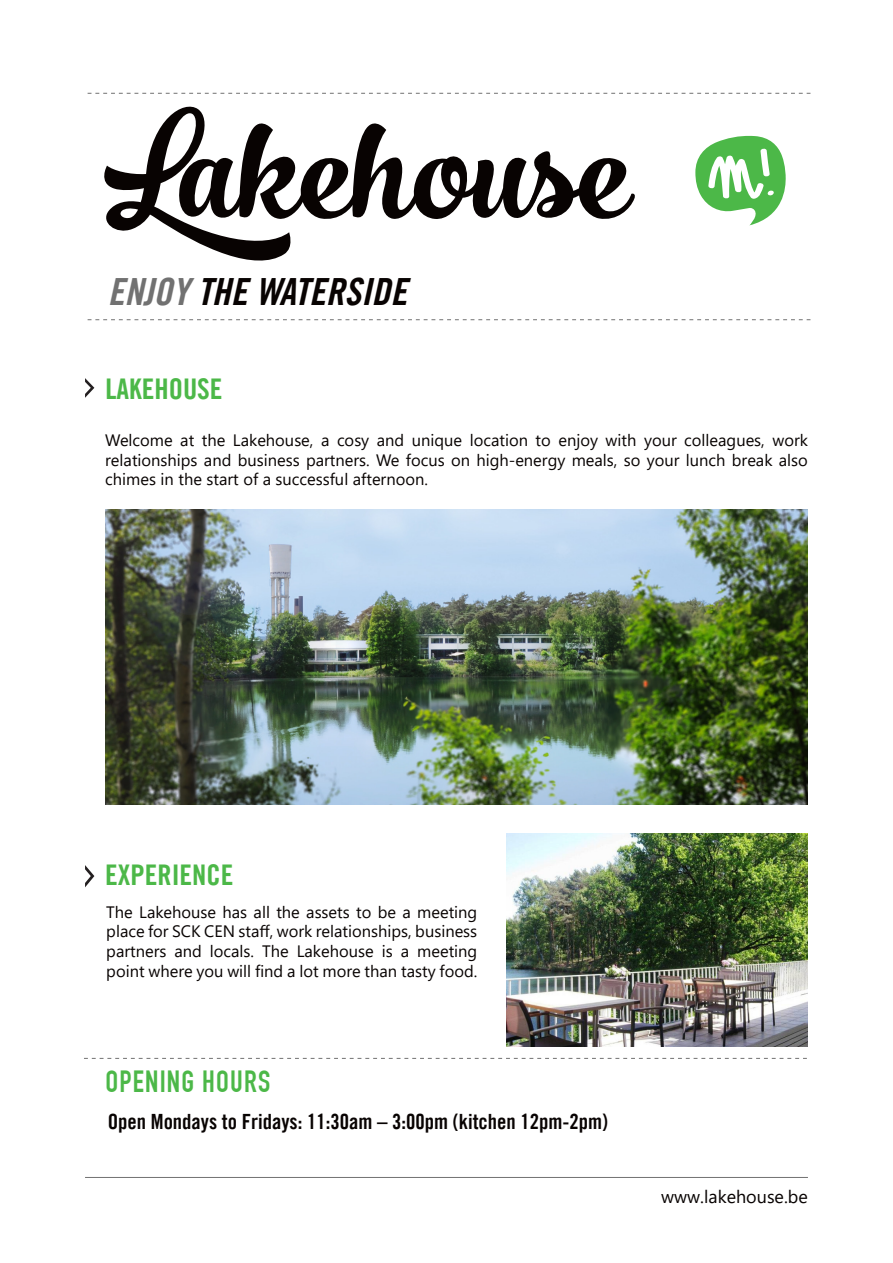
<style>
.page{position:relative;width:893px;height:1263px;background:#fff}
.page>*{position:absolute;margin:0;border:0;box-sizing:border-box;transform-origin:0 0}
.big_title{font:127.5px "No.Seven";color:#080302}
.sub-title{font:37.5px "Amnesty Trade Gothic Bd Obl Cn 20";color:#080302}
.Medium_titles{font:700 30px "DIN Condensed";letter-spacing:.04em;color:#4cb848}
.Medium_titles-2{font:28.5px "Amnesty Trade Gothic Bd Cn 20";color:#4cb848}
.t1{font:21px "Amnesty Trade Gothic Bd Cn 20";color:#080302}
.read_page{font:18px "Segoe UI";color:#080302}
.t2{font:16.5px/19.8px "Segoe UI";color:#080302;text-align:justify}
.s1{color:#717171}
</style>
<div class="page">
<svg style="left:88px;top:319px;width:722px;height:1px"></svg>
<svg style="left:88px;top:93px;width:722px;height:1px"></svg>
<svg style="left:85px;top:378px;width:9px;height:20px"></svg>
<svg style="left:85px;top:865px;width:9px;height:22px"></svg>
<img style="left:506px;top:833px;width:302px;height:213px">
<svg style="left:84px;top:1058px;width:723px;height:1px"></svg>
<hr style="left:85px;top:1177px;width:723px;height:1px;background:#717171">
<svg style="left:695px;top:135px;width:91px;height:90px"></svg>
<img style="left:105px;top:510px;width:703px;height:295px">
<p class="big_title" style="left:108px;top:99px;width:523px">Lakehouse</p>
<p class="sub-title" style="left:108px;top:268px;width:301px"><span class="s1">ENJOY</span> THE WATERSIDE</p>
<p class="Medium_titles-2" style="left:105px;top:371px;width:119px">LAKEHOUSE</p>
<p class="t2" style="left:105px;top:428px;width:704px">Welcome at the Lakehouse, a cosy and unique location to enjoy with your colleagues, work relationships and business partners. We focus on high-energy meals, so your lunch break also chimes in the start of a successful afternoon.</p>
<p class="Medium_titles-2" style="left:105px;top:857px;width:130px">EXPERIENCE</p>
<p class="t2" style="left:106px;top:900px;width:373px">The Lakehouse has all the assets to be a meeting place for SCK CEN staff, work relationships, business partners and locals. The Lakehouse is a meeting point where you will find a lot more than tasty food.</p>
<p class="Medium_titles" style="left:105px;top:1064px;width:166px">OPENING HOURS</p>
<p class="t1" style="left:108px;top:1109px;width:502px">Open Mondays to Fridays: 11:30am – 3:00pm (kitchen 12pm-2pm)</p>
<p class="read_page" style="left:661px;top:1180px;width:148px">www.lakehouse.be</p>
</div>
